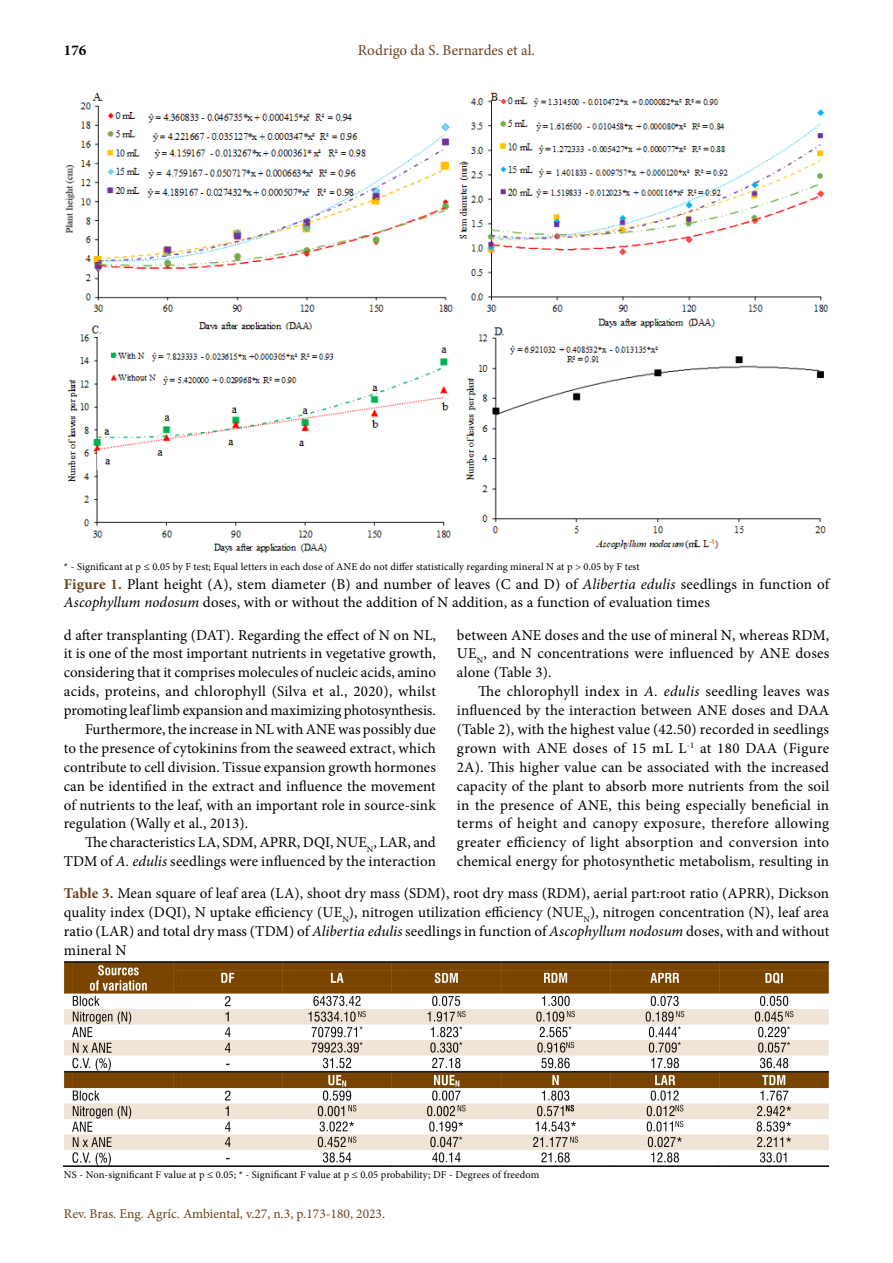
<style>
.page{position:relative;width:893px;height:1263px;background:#fff}
.page>*{position:absolute;margin:0;border:0;box-sizing:border-box;transform-origin:0 0}
.t1{font:15px/18.9px "Minion Pro";letter-spacing:.005em;color:#000;text-align:justify}
.t2{font:15px "Minion Pro";color:#6c4119}
.t3{font:700 15px "Minion Pro";color:#000}
.t4{font:13.5px "Minion Pro";color:#6c4119}
.t5{font:10.5px "Minion Pro";letter-spacing:.01em;color:#000}
.s1{font-weight:700;color:#6c4119}
.s2{font-style:italic}
</style>
<div class="page">
<img style="left:65px;top:92px;width:764px;height:461px">
<img style="left:64px;top:961px;width:765px;height:205px">
<p class="t3" style="left:64px;top:40px;width:24px">176</p>
<p class="t2" style="left:358px;top:40px;width:179px">Rodrigo da S. Bernardes et al.</p>
<p class="t5" style="left:64px;top:559px;width:577px">* - Significant at p ≤ 0.05 by F test; Equal letters in each dose of ANE do not differ statistically regarding mineral N at p &gt; 0.05 by F test</p>
<p class="t1" style="left:64px;top:574px;width:767px"><span class="s1">Figure 1.</span> Plant height (A), stem diameter (B) and number of leaves (C and D) of <span class="s2">Alibertia edulis</span> seedlings in function of<br><span class="s2">Ascophyllum nodosum</span> doses, with or without the addition of N addition, as a function of evaluation times</p>
<p class="t1" style="left:64px;top:625px;width:374px">d after transplanting (DAT). Regarding the effect of N on NL,</p>
<p class="t1" style="left:64px;top:644px;width:374px">it is one of the most important nutrients in vegetative growth,</p>
<p class="t1" style="left:64px;top:663px;width:374px">considering that it comprises molecules of nucleic acids, amino</p>
<p class="t1" style="left:64px;top:682px;width:374px">acids, proteins, and chlorophyll (Silva et al., 2020), whilst</p>
<p class="t1" style="left:64px;top:701px;width:373px">promoting leaf limb expansion and maximizing photosynthesis.</p>
<p class="t1" style="left:85px;top:720px;width:352px">Furthermore, the increase in NL with ANE was possibly due</p>
<p class="t1" style="left:64px;top:739px;width:374px">to the presence of cytokinins from the seaweed extract, which</p>
<p class="t1" style="left:64px;top:758px;width:374px">contribute to cell division. Tissue expansion growth hormones</p>
<p class="t1" style="left:64px;top:776px;width:374px">can be identified in the extract and influence the movement</p>
<p class="t1" style="left:64px;top:795px;width:374px">of nutrients to the leaf, with an important role in source-sink</p>
<p class="t1" style="left:64px;top:814px;width:186px">regulation (Wally et al., 2013).</p>
<p class="t1" style="left:85px;top:833px;width:352px">The characteristics LA, SDM, APRR, DQI, NUE<sub>N</sub>, LAR, and</p>
<p class="t1" style="left:64px;top:852px;width:374px">TDM of <span class="s2">A. edulis</span> seedlings were influenced by the interaction</p>
<p class="t1" style="left:457px;top:625px;width:374px">between ANE doses and the use of mineral N, whereas RDM, UE<sub>N</sub>, and N concentrations were influenced by ANE doses alone (Table 3).</p>
<p class="t1" style="left:457px;top:682px;width:374px;text-indent:21px">The chlorophyll index in <span class="s2">A. edulis</span> seedling leaves was influenced by the interaction between ANE doses and DAA (Table 2), with the highest value (42.50) recorded in seedlings grown with ANE doses of 15 mL L<sup>-1</sup> at 180 DAA (Figure 2A). This higher value can be associated with the increased capacity of the plant to absorb more nutrients from the soil in the presence of ANE, this being especially beneficial in terms of height and canopy exposure, therefore allowing greater efficiency of light absorption and conversion into chemical energy for photosynthetic metabolism, resulting in</p>
<p class="t1" style="left:64px;top:884px;width:767px"><span class="s1">Table 3.</span> Mean square of leaf area (LA), shoot dry mass (SDM), root dry mass (RDM), aerial part:root ratio (APRR), Dickson quality index (DQI), N uptake efficiency (UE<sub>N</sub>), nitrogen utilization efficiency (NUE<sub>N</sub>), nitrogen concentration (N), leaf area ratio (LAR) and total dry mass (TDM) of <span class="s2">Alibertia edulis</span> seedlings in function of <span class="s2">Ascophyllum nodosum</span> doses, with and without mineral N</p>
<p class="t5" style="left:64px;top:1167px;width:477px">NS - Non-significant F value at p ≤ 0.05; * - Significant F value at p ≤ 0.05 probability; DF - Degrees of freedom</p>
<p class="t4" style="left:64px;top:1204px;width:323px">Rev. Bras. Eng. Agríc. Ambiental, v.27, n.3, p.173-180, 2023.</p>
</div>
